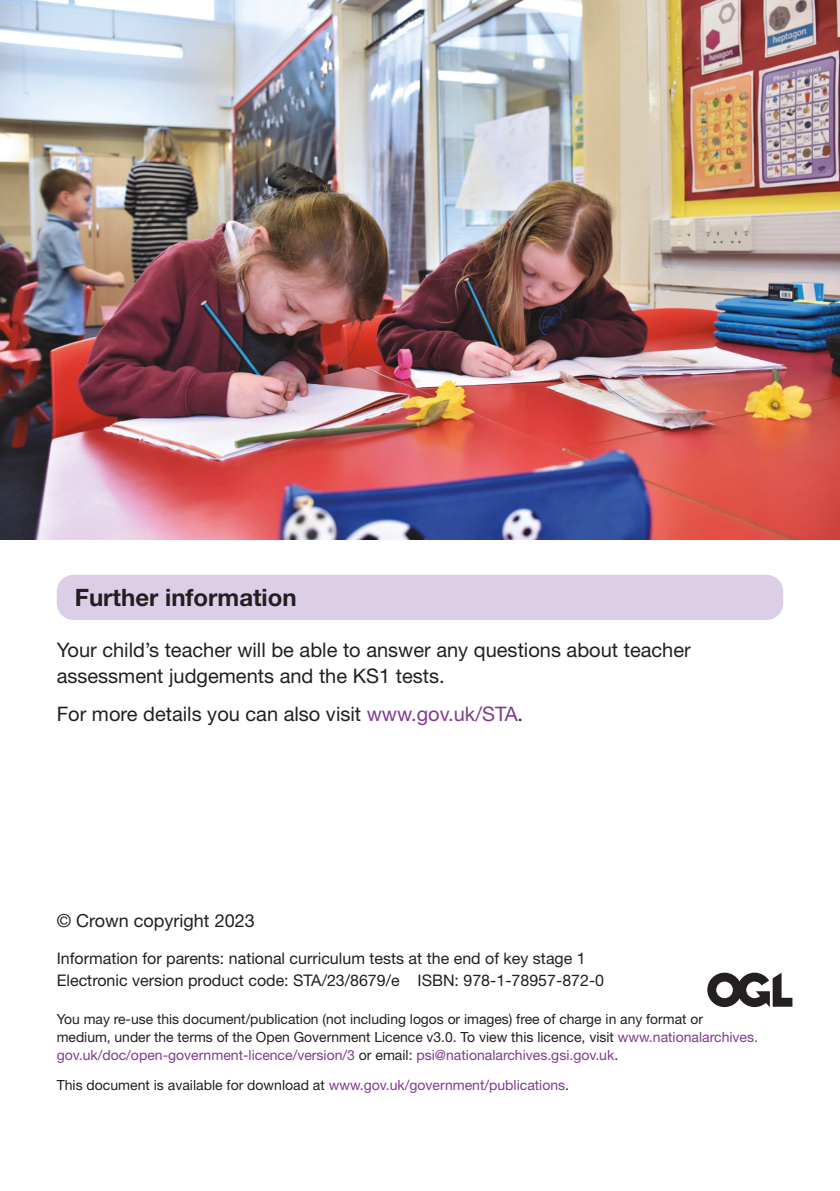
<style>
.page{position:relative;width:840px;height:1191px;background:#fff}
.page>*{position:absolute;margin:0;border:0;box-sizing:border-box;transform-origin:0 0}
.Body{font:700 24px "Helvetica Neue LT Std";color:#231f20}
.Body-2{font:20px/26px "Helvetica Neue LT Std";color:#231f20}
.Body-3{font:18px "Helvetica Neue LT Std";color:#231f20}
.Body-4{font:16px "Helvetica Neue LT Std";color:#231f20}
.Body-5{font:14px/18px "Helvetica Neue LT Std";color:#231f20}
.s1{color:#813a8e}
</style>
<div class="page">
<svg style="left:707px;top:972px;width:85px;height:35px"></svg>
<img style="left:0;top:0;width:839px;height:539px">
<div style="left:57px;top:574px;width:725px;height:46px;background:#dccee6;border-radius:17px"></div>
<p class="Body" style="left:75px;top:582px;width:223px">Further information</p>
<p class="Body-2" style="left:57px;top:637px;width:635px">Your child’s teacher will be able to answer any questions about teacher assessment judgements and the KS1 tests.</p>
<p class="Body-2" style="left:57px;top:700px;width:467px">For more details you can also visit <span class="s1">www.gov.uk/STA</span>.</p>
<p class="Body-3" style="left:57px;top:910px;width:199px">© Crown copyright 2023</p>
<p class="Body-4" style="left:57px;top:948px;width:530px">Information for parents: national curriculum tests at the end of key stage 1</p>
<p class="Body-4" style="left:57px;top:971px;width:548px">Electronic version product code: STA/23/8679/e ISBN: 978-1-78957-872-0</p>
<p class="Body-5" style="left:57px;top:1010px;width:702px">You may re-use this document/publication (not including logos or images) free of charge in any format or medium, under the terms of the Open Government Licence v3.0. To view this licence, visit <span class="s1">www.nationalarchives. gov.uk/doc/open-government-licence/version/3</span> or email: <span class="s1">psi@nationalarchives.gsi.gov.uk</span>.</p>
<p class="Body-5" style="left:57px;top:1075px;width:513px">This document is available for download at <span class="s1">www.gov.uk/government/publications</span>.</p>
</div>
